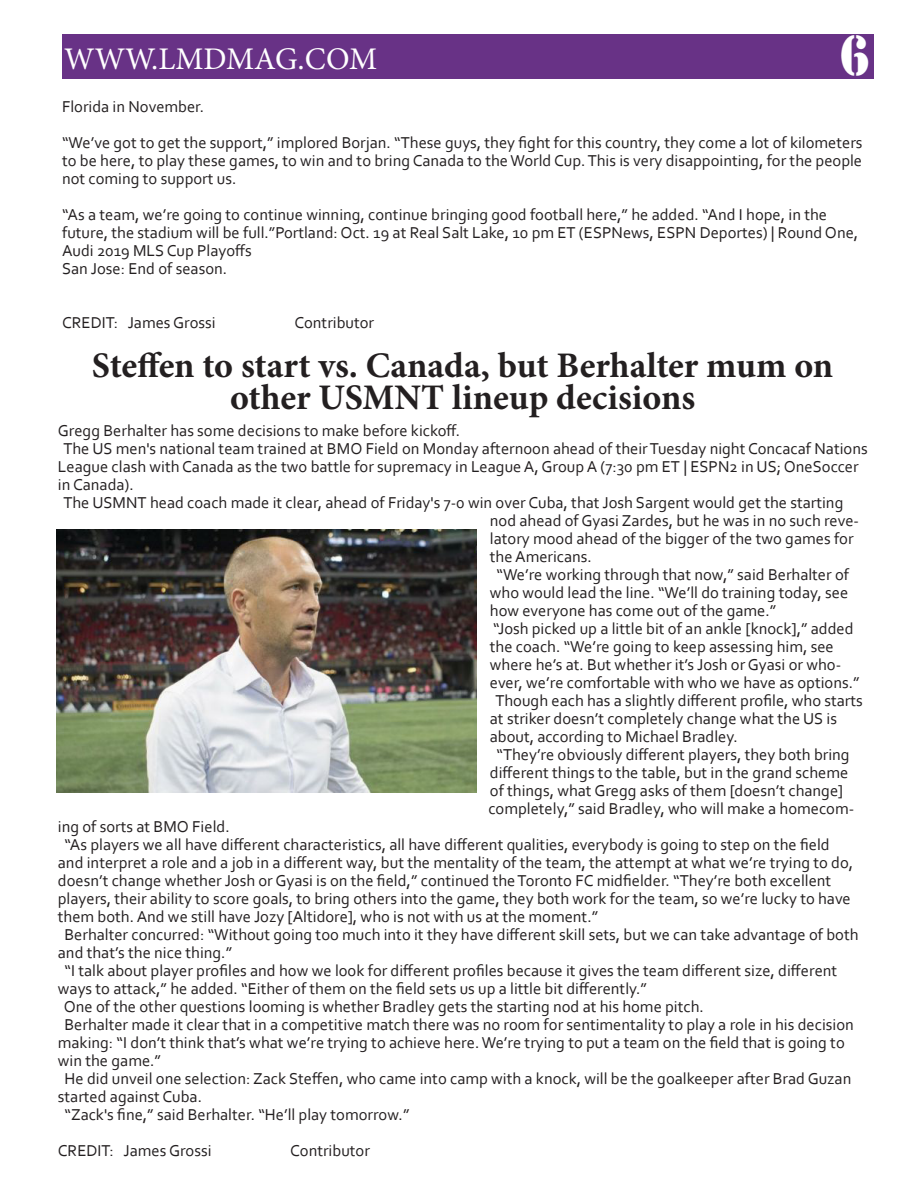
<style>
.page{position:relative;width:918px;height:1188px;background:#fff}
.page>*{position:absolute;margin:0;border:0;box-sizing:border-box;transform-origin:0 0}
.t1{font:52.35px "Stencil Std";color:#fff;scale:.88 1}
.t2{font:700 36px/31.5px "Minion Pro";color:#231f20;text-align:center}
.t3{font:31.5px "Minion Pro";color:#fff}
.t4{font:16.5px/18px "Corbel";color:#231f20}
</style>
<div class="page">
<div style="left:62px;top:34px;width:812px;height:45px;background:#683286"></div>
<img style="left:57px;top:529px;width:420px;height:263px">
<h3 class="t3" style="left:64px;top:38px;width:315px">WWW.LMDMAG.COM</h3>
<h1 class="t1" style="left:840px;top:22px;width:34px">6</h1>
<p class="t4" style="left:62px;top:88px;width:802px;line-height:36px">Florida in November.<br>“We’ve got to get the support,” implored Borjan. “These guys, they fight for this country, they come a lot of kilometers</p>
<p class="t4" style="left:62px;top:151px;width:802px">to be here, to play these games, to win and to bring Canada to the World Cup. This is very disappointing, for the people not coming to support us.</p>
<p class="t4" style="left:62px;top:205px;width:798px">“As a team, we’re going to continue winning, continue bringing good football here,” he added. “And I hope, in the future, the stadium will be full.”Portland: Oct. 19 at Real Salt Lake, 10 pm ET (ESPNews, ESPN Deportes) | Round One, Audi 2019 MLS Cup Playoffs<br>San Jose: End of season.</p>
<p class="t4" style="left:62px;top:313px;width:155px">CREDIT: James Grossi</p>
<p class="t4" style="left:294px;top:313px;width:81px">Contributor</p>
<h2 class="t2" style="left:92px;top:349px;width:743px">Steffen to start vs. Canada, but Berhalter mum on other USMNT lineup decisions</h2>
<p class="t4" style="left:58px;top:421px;width:404px">Gregg Berhalter has some decisions to make before kickoff.</p>
<p class="t4" style="left:63px;top:439px;width:806px">The US men's national team trained at BMO Field on Monday afternoon ahead of their Tuesday night Concacaf Nations</p>
<p class="t4" style="left:58px;top:457px;width:802px">League clash with Canada as the two battle for supremacy in League A, Group A (7:30 pm ET | ESPN2 in US; OneSoccer</p>
<p class="t4" style="left:58px;top:475px;width:78px">in Canada).</p>
<p class="t4" style="left:63px;top:493px;width:782px">The USMNT head coach made it clear, ahead of Friday's 7-0 win over Cuba, that Josh Sargent would get the starting</p>
<p class="t4" style="left:490px;top:511px;width:371px">nod ahead of Gyasi Zardes, but he was in no such reve-</p>
<p class="t4" style="left:490px;top:529px;width:365px">latory mood ahead of the bigger of the two games for</p>
<p class="t4" style="left:490px;top:547px;width:104px">the Americans.</p>
<p class="t4" style="left:497px;top:565px;width:354px">“We’re working through that now,” said Berhalter of</p>
<p class="t4" style="left:490px;top:583px;width:360px">who would lead the line. “We’ll do training today, see</p>
<p class="t4" style="left:490px;top:601px;width:288px">how everyone has come out of the game.”</p>
<p class="t4" style="left:493px;top:619px;width:362px">“Josh picked up a little bit of an ankle [knock],” added</p>
<p class="t4" style="left:490px;top:637px;width:345px">the coach. “We’re going to keep assessing him, see</p>
<p class="t4" style="left:490px;top:655px;width:353px">where he’s at. But whether it’s Josh or Gyasi or who-</p>
<p class="t4" style="left:490px;top:673px;width:371px">ever, we’re comfortable with who we have as options.”</p>
<p class="t4" style="left:495px;top:691px;width:369px">Though each has a slightly different profile, who starts</p>
<p class="t4" style="left:490px;top:709px;width:349px">at striker doesn’t completely change what the US is</p>
<p class="t4" style="left:490px;top:727px;width:250px">about, according to Michael Bradley.</p>
<p class="t4" style="left:497px;top:745px;width:355px">“They’re obviously different players, they both bring</p>
<p class="t4" style="left:490px;top:763px;width:360px">different things to the table, but in the grand scheme</p>
<p class="t4" style="left:490px;top:781px;width:355px">of things, what Gregg asks of them [doesn’t change]</p>
<p class="t4" style="left:488px;top:799px;width:367px">completely,” said Bradley, who will make a homecom-</p>
<p class="t4" style="left:58px;top:817px;width:173px">ing of sorts at BMO Field.</p>
<p class="t4" style="left:64px;top:835px;width:767px">“As players we all have different characteristics, all have different qualities, everybody is going to step on the field</p>
<p class="t4" style="left:58px;top:853px;width:797px">and interpret a role and a job in a different way, but the mentality of the team, the attempt at what we’re trying to do,</p>
<p class="t4" style="left:58px;top:871px;width:775px">doesn’t change whether Josh or Gyasi is on the field,” continued the Toronto FC midfielder. “They’re both excellent</p>
<p class="t4" style="left:58px;top:889px;width:794px">players, their ability to score goals, to bring others into the game, they both work for the team, so we’re lucky to have</p>
<p class="t4" style="left:58px;top:907px;width:542px">them both. And we still have Jozy [Altidore], who is not with us at the moment.”</p>
<p class="t4" style="left:64px;top:925px;width:796px">Berhalter concurred: “Without going too much into it they have different skill sets, but we can take advantage of both</p>
<p class="t4" style="left:58px;top:943px;width:176px">and that’s the nice thing.”</p>
<p class="t4" style="left:64px;top:961px;width:774px">“I talk about player profiles and how we look for different profiles because it gives the team different size, different</p>
<p class="t4" style="left:58px;top:979px;width:591px">ways to attack,” he added. “Either of them on the field sets us up a little bit differently.”</p>
<p class="t4" style="left:64px;top:997px;width:642px">One of the other questions looming is whether Bradley gets the starting nod at his home pitch.</p>
<p class="t4" style="left:64px;top:1015px;width:791px">Berhalter made it clear that in a competitive match there was no room for sentimentality to play a role in his decision</p>
<p class="t4" style="left:58px;top:1033px;width:788px">making: “I don’t think that’s what we’re trying to achieve here. We’re trying to put a team on the field that is going to</p>
<p class="t4" style="left:58px;top:1051px;width:105px">win the game.”</p>
<p class="t4" style="left:64px;top:1069px;width:788px">He did unveil one selection: Zack Steffen, who came into camp with a knock, will be the goalkeeper after Brad Guzan</p>
<p class="t4" style="left:58px;top:1087px;width:146px">started against Cuba.</p>
<p class="t4" style="left:64px;top:1105px;width:347px">“Zack's fine,” said Berhalter. “He’ll play tomorrow.”</p>
<p class="t4" style="left:58px;top:1141px;width:155px">CREDIT: James Grossi</p>
<p class="t4" style="left:290px;top:1141px;width:81px">Contributor</p>
</div>
